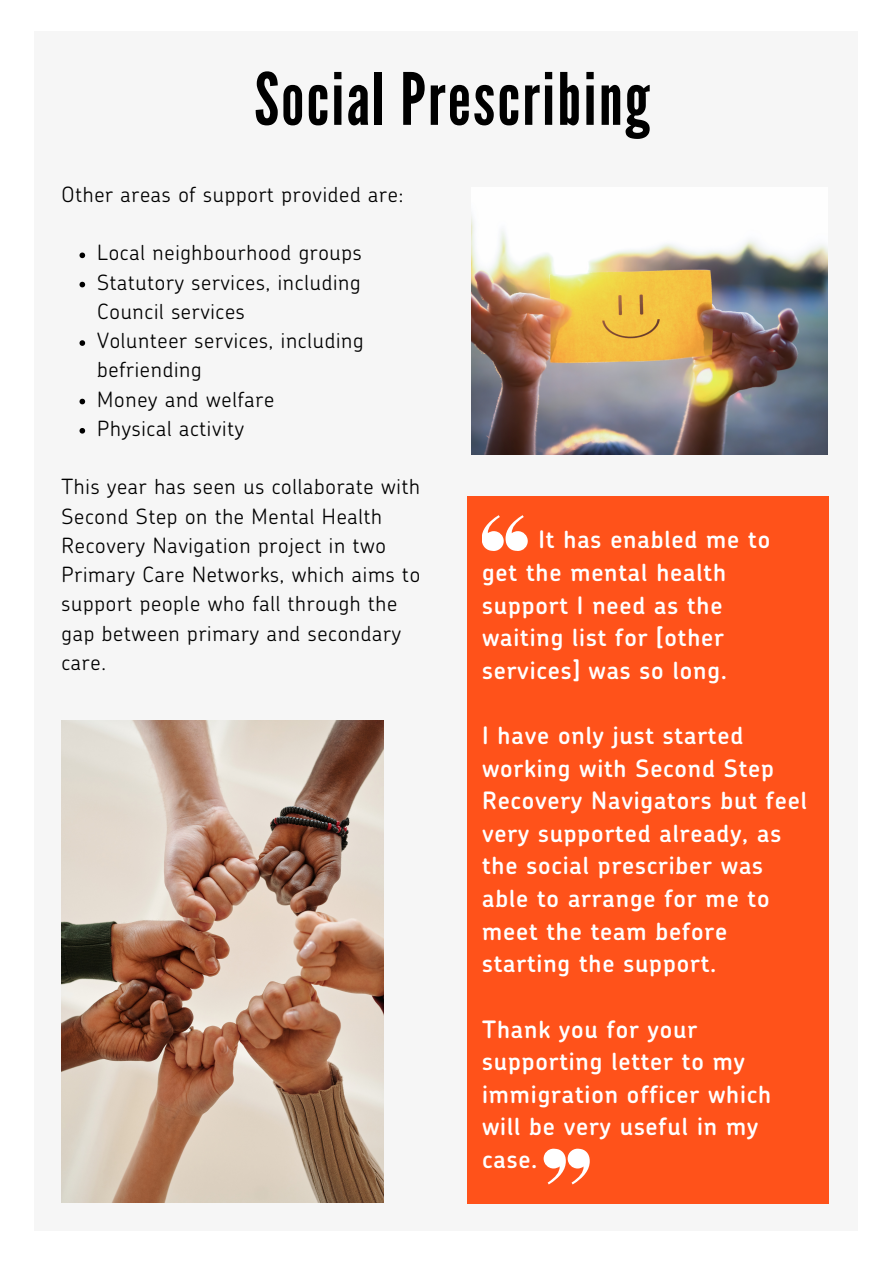
<style>
.page{position:relative;width:893px;height:1264px;background:#fff}
.page>*{position:absolute;margin:0;border:0;box-sizing:border-box;transform-origin:0 0}
.t1{font:72px "League Gothic";letter-spacing:.03em;color:#000}
.t2{font:600 24px/32.5px "Chevin";letter-spacing:.035em;color:#fff}
.t3{font:300 21px/29.2px "Chevin";letter-spacing:.035em;color:#000}
</style>
<div class="page">
<div style="left:35px;top:31px;width:822px;height:1200px;background:#f6f6f6"></div>
<div style="left:467px;top:496px;width:361px;height:707px;background:#ff521a"></div>
<svg style="left:543px;top:1148px;width:46px;height:36px"></svg>
<svg style="left:482px;top:515px;width:45px;height:36px"></svg>
<img style="left:61px;top:720px;width:322px;height:482px">
<img style="left:471px;top:219px;width:356px;height:235px">
<svg style="left:79px;top:252px;width:6px;height:6px"></svg>
<svg style="left:79px;top:282px;width:6px;height:5px"></svg>
<svg style="left:79px;top:340px;width:6px;height:6px"></svg>
<svg style="left:79px;top:399px;width:6px;height:5px"></svg>
<svg style="left:79px;top:428px;width:6px;height:5px"></svg>
<h1 class="t1" style="left:254px;top:57px;width:397px">Social Prescribing</h1>
<p class="t3" style="left:61px;top:182px;width:343px">Other areas of support provided are:</p>
<p class="t3" style="left:97px;top:240px;width:268px">Local neighbourhood groups<br>Statutory services, including<br>Council services<br>Volunteer services, including befriending<br>Money and welfare<br>Physical activity</p>
<p class="t3" style="left:61px;top:474px;width:360px">This year has seen us collaborate with<br>Second Step on the Mental Health<br>Recovery Navigation project in two<br>Primary Care Networks, which aims to support people who fall through the gap between primary and secondary care.</p>
<p class="t2" style="left:482px;top:526px;width:289px;text-indent:56px">It has enabled me to get the mental health support I need as the waiting list for [other services] was so long.</p>
<p class="t2" style="left:482px;top:721px;width:326px">I have only just started working with Second Step<br>Recovery Navigators but feel very supported already, as the social prescriber was able to arrange for me to meet the team before starting the support.</p>
<p class="t2" style="left:482px;top:1014px;width:291px">Thank you for your supporting letter to my immigration officer which will be very useful in my case.</p>
</div>
